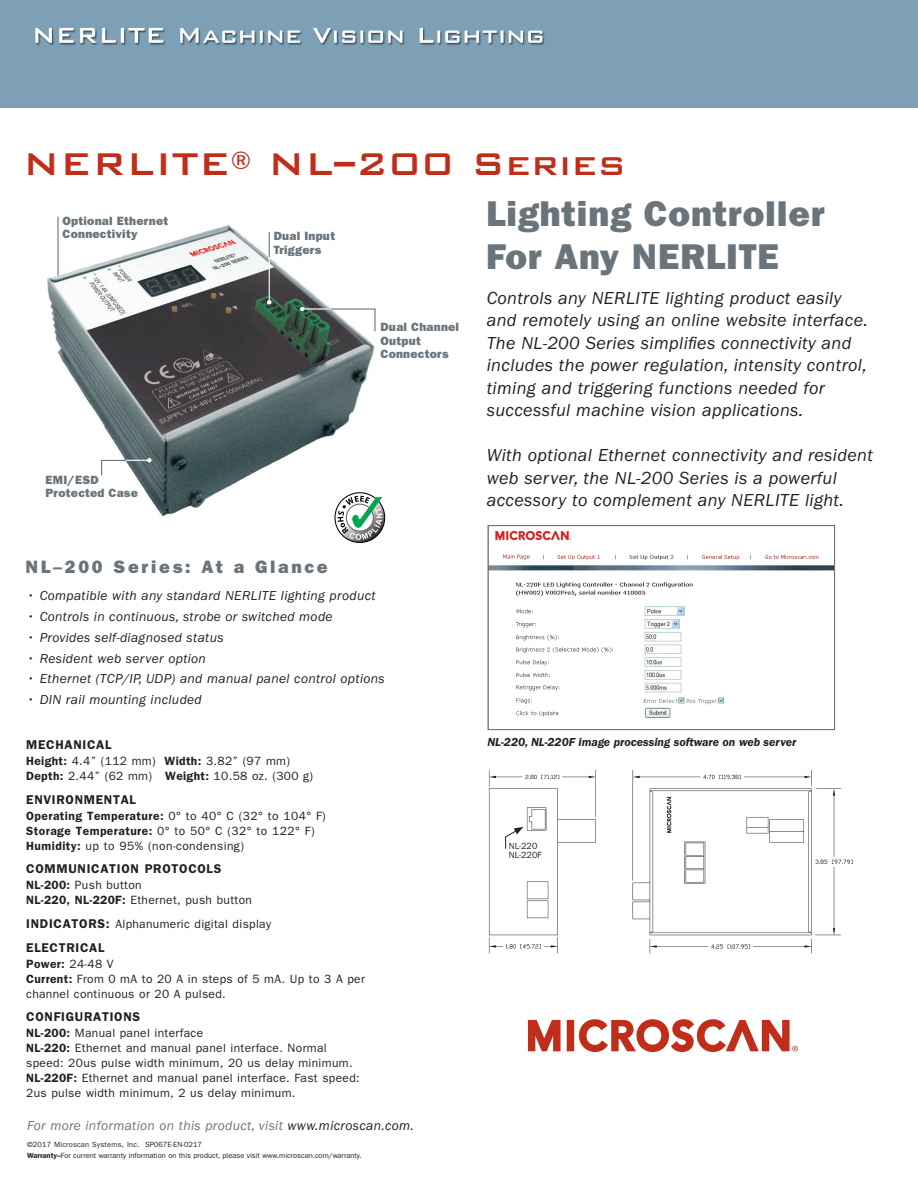
<style>
.page{position:relative;width:918px;height:1188px;background:#fff}
.page>*{position:absolute;margin:0;border:0;box-sizing:border-box;transform-origin:0 0}
.t1{font:500 42px "Bank Gothic BT";letter-spacing:.01em;color:#c02d19}
.t2{font:36px/43.2px "ITC Franklin Gothic Std Hvy";letter-spacing:.025em;color:#6a747b}
.t3{font:italic 18px/22.5px "ITC Franklin Gothic Std";letter-spacing:.02em;color:#231f20}
.t4{font:18px "ITC Franklin Gothic Std Hvy";letter-spacing:.15em;color:#6a747b}
.t5{font:italic 13.5px "ITC Franklin Gothic Std";letter-spacing:.025em;color:#231f20}
.t6{font:italic 13.5px "ITC Franklin Gothic Std";letter-spacing:.025em;color:#6a747b}
.t7{font:600 12.75px "ITC Franklin Gothic Std";letter-spacing:.055em;color:#231f20}
.t8{font:12px/15px "ITC Franklin Gothic Std";letter-spacing:.03em;color:#231f20}
.t9{font:12px/13.5px "ITC Franklin Gothic Std Hvy";letter-spacing:.02em;color:#6a747b}
.t10{font:italic 600 12px "ITC Franklin Gothic Std";color:#231f20}
.t11{font:9px/9px "ITC Franklin Gothic Std";color:#231f20}
.t12{font:7.5px/10.5px "ITC Franklin Gothic Std";color:#231f20}
.s1{font-family:"ITC Franklin Gothic Std";font-weight:600}
.s2{font-weight:600}
.s3{font-weight:600;font-size:12.75px}
.s4{color:#231f20}
</style>
<div class="page">
<img style="left:47px;top:225px;width:328px;height:291px">
<div style="left:0;top:0;width:918px;height:108px;background:#7ea0b6"></div>
<svg style="left:335px;top:493px;width:50px;height:49px"></svg>
<div style="left:334px;top:492px;width:51px;height:51px;border:1px solid #040503;border-radius:50%"></div>
<svg style="left:338px;top:496px;width:44px;height:44px"></svg>
<svg style="left:317px;top:308px;width:59px;height:24px"></svg>
<hr style="left:302px;top:308px;width:30px;height:2px;background:#fff">
<svg style="left:300px;top:307px;width:4px;height:4px"></svg>
<svg style="left:100px;top:458px;width:52px;height:18px"></svg>
<img style="left:490px;top:530px;width:343px;height:188px">
<div style="left:488px;top:525px;width:347px;height:205px;border:1px solid #6a747b"></div>
<hr style="left:269px;top:258px;width:1px;height:44px;background:#fff">
<svg style="left:267px;top:300px;width:5px;height:4px"></svg>
<svg style="left:248px;top:232px;width:22px;height:25px"></svg>
<img style="left:488px;top:770px;width:365px;height:184px">
<svg style="left:505px;top:827px;width:18px;height:22px"></svg>
<hr style="left:57px;top:217px;width:2px;height:59px;background:#6a747b">
<svg style="left:528px;top:1019px;width:33px;height:33px"></svg>
<div style="left:567px;top:1020px;width:7px;height:31px;border:4px solid #c02d19"></div>
<svg style="left:578px;top:1019px;width:220px;height:33px"></svg>
<h1 class="t1" style="left:23px;top:142px;width:604px">NERLITE<sup>®</sup> NL<span class="s1">–</span>200 Series</h1>
<p class="t9" style="left:63px;top:214px;width:107px">Optional Ethernet<br>Connectivity</p>
<p class="t9" style="left:274px;top:229px;width:63px">Dual Input<br>Triggers</p>
<p class="t9" style="left:381px;top:321px;width:80px">Dual Channel<br>Output<br>Connectors</p>
<p class="t9" style="left:46px;top:473px;width:94px">EMI/ESD<br>Protected Case</p>
<h3 class="t4" style="left:26px;top:556px;width:304px">NL<span class="s1">–</span>200 Series: At a Glance</h3>
<p class="t5" style="left:26px;top:588px;width:351px">• Compatible with any standard NERLITE lighting product</p>
<p class="t5" style="left:26px;top:609px;width:308px">• Controls in continuous, strobe or switched mode</p>
<p class="t5" style="left:26px;top:630px;width:199px">• Provides self-diagnosed status</p>
<p class="t5" style="left:26px;top:651px;width:181px">• Resident web server option</p>
<p class="t5" style="left:26px;top:671px;width:360px">• Ethernet (TCP/IP, UDP) and manual panel control options</p>
<p class="t5" style="left:26px;top:692px;width:177px">• DIN rail mounting included</p>
<p class="t7" style="left:26px;top:737px;width:87px">MECHANICAL</p>
<p class="t8" style="left:26px;top:754px;width:288px"><span class="s2">Height:</span> 4.4” (112 mm) <span class="s2">Width:</span> 3.82” (97 mm)<br><span class="s2">Depth:</span> 2.44” (62 mm) <span class="s2">Weight:</span> 10.58 oz. (300 g)</p>
<p class="t7" style="left:26px;top:792px;width:111px">ENVIRONMENTAL</p>
<p class="t8" style="left:26px;top:808px;width:301px"><span class="s2">Operating Temperature:</span> 0° to 40° C (32° to 104° F)<br><span class="s2">Storage Temperature:</span> 0° to 50° C (32° to 122° F)<br><span class="s2">Humidity:</span> up to 95% (non-condensing)</p>
<p class="t7" style="left:26px;top:861px;width:197px">COMMUNICATION PROTOCOLS</p>
<p class="t8" style="left:26px;top:877px;width:227px"><span class="s2">NL-200:</span> Push button<br><span class="s2">NL-220, NL-220F:</span> Ethernet, push button</p>
<p class="t8" style="left:26px;top:916px;width:246px"><span class="s3">INDICATORS:</span> Alphanumeric digital display</p>
<p class="t7" style="left:26px;top:940px;width:80px">ELECTRICAL</p>
<p class="t8" style="left:26px;top:956px;width:340px"><span class="s2">Power:</span> 24-48 V<br><span class="s2">Current:</span> From 0 mA to 20 A in steps of 5 mA. Up to 3 A per channel continuous or 20 A pulsed.</p>
<p class="t7" style="left:26px;top:1009px;width:115px">CONFIGURATIONS</p>
<p class="t8" style="left:26px;top:1026px;width:335px"><span class="s2">NL-200:</span> Manual panel interface<br><span class="s2">NL-220:</span> Ethernet and manual panel interface. Normal speed: 20us pulse width minimum, 20 us delay minimum.<br><span class="s2">NL-220F:</span> Ethernet and manual panel interface. Fast speed:<br>2us pulse width minimum, 2 us delay minimum.</p>
<p class="t6" style="left:27px;top:1118px;width:388px">For more information on this product, visit <span class="s4">www.microscan.com.</span></p>
<p class="t12" style="left:27px;top:1140px;width:336px">©2017 Microscan Systems, Inc. SP067E-EN-0217<br><span class="s2">Warranty–</span>For current warranty information on this product, please visit www.microscan.com/warranty.</p>
<h2 class="t2" style="left:486px;top:192px;width:340px">Lighting Controller<br>For Any NERLITE</h2>
<p class="t3" style="left:487px;top:287px;width:383px">Controls any NERLITE lighting product easily and remotely using an online website interface.<br>The NL-200 Series simplifies connectivity and includes the power regulation, intensity control, timing and triggering functions needed for successful machine vision applications.</p>
<h3 class="t3" style="left:487px;top:444px;width:388px">With optional Ethernet connectivity and resident web server, the NL-200 Series is a powerful accessory to complement any NERLITE light.</h3>
<p class="t10" style="left:488px;top:736px;width:310px">NL-220, NL-220F image processing software on web server</p>
<p class="t11" style="left:509px;top:842px;width:34px">NL-220<br>NL-220F</p>
</div>
